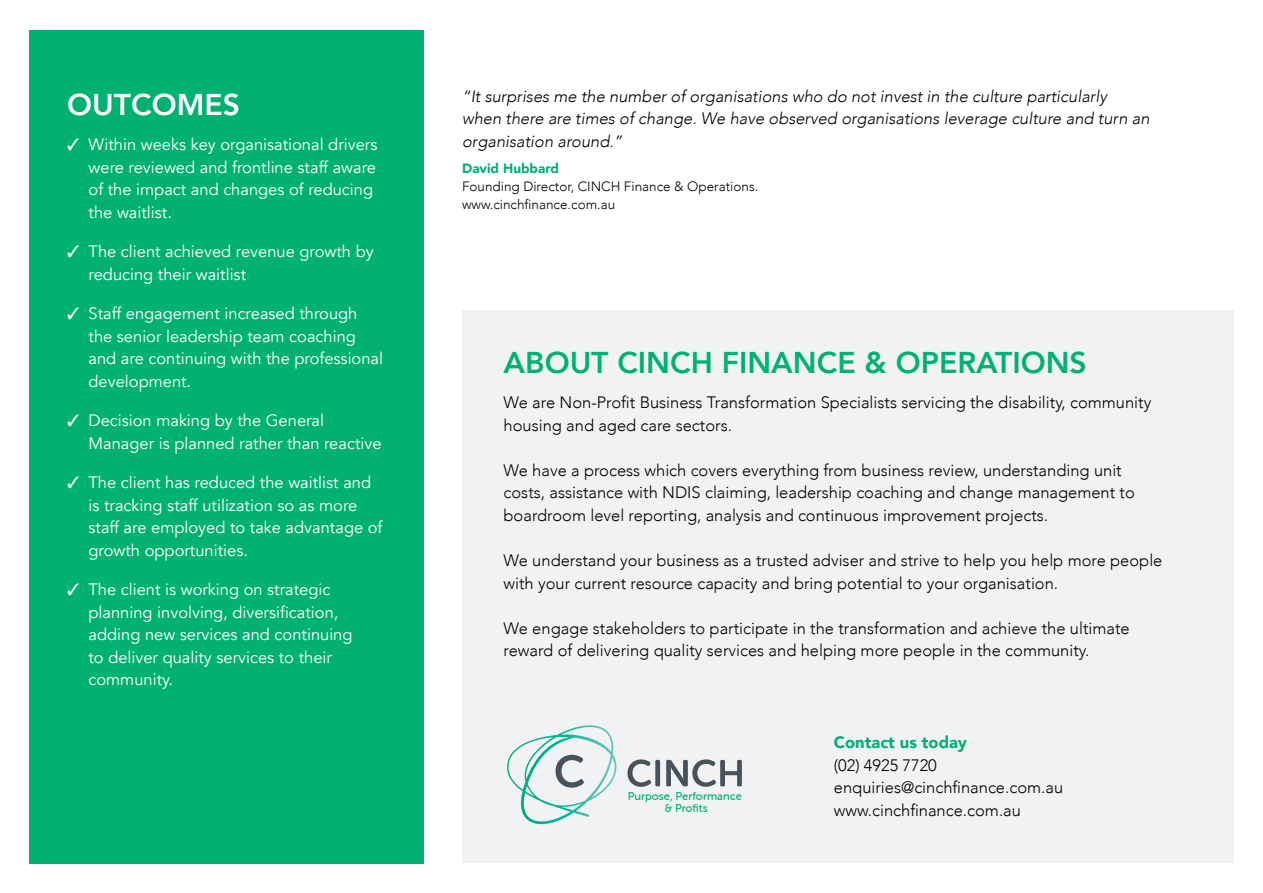
<style>
.page{position:relative;width:1263px;height:893px;background:#fff}
.page>*{position:absolute;margin:0;border:0;box-sizing:border-box;transform-origin:0 0}
.t1{font:800 30px "Avenir";color:#00b172}
.t2{font:800 30px "Avenir";color:#fff}
.t3{font:300 16.5px/22.5px "Avenir";color:#000}
.t4{font:16.5px/22.5px "Avenir";color:#fff}
.t5{font:italic 300 16.5px/22.5px "Avenir";color:#000}
.t6{font:900 16.5px "Avenir";color:#00b172}
.t7{font:300 13.5px/18px "Avenir";color:#000}
.t8{font:900 13.5px "Avenir";color:#00b172}
.t9{font:11.4px/12.6px "Museo Sans Rounded 500";color:#00b172;text-align:center}
</style>
<div class="page">
<div style="left:462px;top:310px;width:771px;height:553px;background:#f0f2f4"></div>
<div style="left:30px;top:30px;width:394px;height:833px;background:#00b172"></div>
<svg style="left:507px;top:725px;width:109px;height:99px"></svg>
<svg style="left:627px;top:759px;width:24px;height:28px"></svg>
<div style="left:655px;top:760px;width:5px;height:26px;background:#46535b;border-radius:2px"></div>
<svg style="left:666px;top:759px;width:76px;height:28px"></svg>
<h1 class="t2" style="left:67px;top:81px;width:174px">OUTCOMES</h1>
<p class="t4" style="left:89px;top:134px;width:290px;text-indent:-21px">✓ Within weeks key organisational drivers were reviewed and frontline staff aware of the impact and changes of reducing the waitlist.</p>
<p class="t4" style="left:89px;top:241px;width:287px;text-indent:-21px">✓ The client achieved revenue growth by reducing their waitlist</p>
<p class="t4" style="left:89px;top:303px;width:296px;text-indent:-21px">✓ Staff engagement increased through the senior leadership team coaching and are continuing with the professional development.</p>
<p class="t4" style="left:89px;top:410px;width:295px;text-indent:-21px">✓ Decision making by the General<br>Manager is planned rather than reactive</p>
<p class="t4" style="left:89px;top:472px;width:295px;text-indent:-21px">✓ The client has reduced the waitlist and is tracking staff utilization so as more staff are employed to take advantage of growth opportunities.</p>
<p class="t4" style="left:88px;top:579px;width:266px;text-indent:-21px">✓ The client is working on strategic planning involving, diversification, adding new services and continuing to deliver quality services to their community.</p>
<p class="t5" style="left:462px;top:85px;width:689px">“It surprises me the number of organisations who do not invest in the culture particularly when there are times of change. We have observed organisations leverage culture and turn an organisation around.”</p>
<p class="t8" style="left:462px;top:157px;width:99px">David Hubbard</p>
<p class="t7" style="left:462px;top:177px;width:298px">Founding Director, CINCH Finance &amp; Operations. www.cinchfinance.com.au</p>
<h1 class="t1" style="left:504px;top:339px;width:585px">ABOUT CINCH FINANCE &amp; OPERATIONS</h1>
<p class="t3" style="left:504px;top:392px;width:649px">We are Non-Profit Business Transformation Specialists servicing the disability, community housing and aged care sectors.</p>
<p class="t3" style="left:504px;top:459px;width:633px">We have a process which covers everything from business review, understanding unit costs, assistance with NDIS claiming, leadership coaching and change management to boardroom level reporting, analysis and continuous improvement projects.</p>
<p class="t3" style="left:504px;top:549px;width:660px">We understand your business as a trusted adviser and strive to help you help more people with your current resource capacity and bring potential to your organisation.</p>
<p class="t3" style="left:504px;top:617px;width:628px">We engage stakeholders to participate in the transformation and achieve the ultimate reward of delivering quality services and helping more people in the community.</p>
<p class="t9" style="left:628px;top:790px;width:116px">Purpose, Performance &amp; Profits</p>
<p class="t6" style="left:834px;top:728px;width:135px">Contact us today</p>
<p class="t3" style="left:834px;top:754px;width:231px">(02) 4925 7720 enquiries@cinchfinance.com.au www.cinchfinance.com.au</p>
</div>
